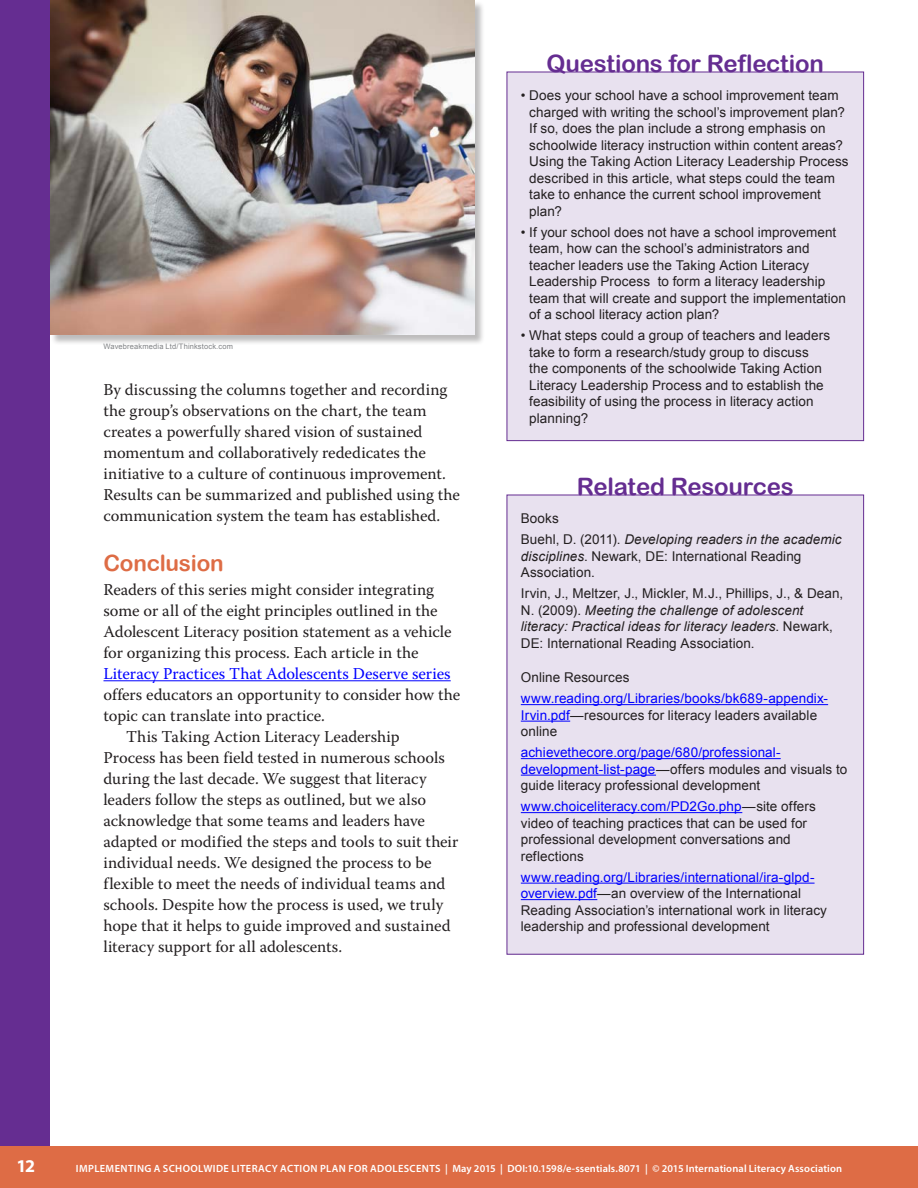
<style>
.page{position:relative;width:918px;height:1188px;background:#fff}
.page>*{position:absolute;margin:0;border:0;box-sizing:border-box;transform-origin:0 0}
.SBH{font:24px "Arial Rounded MT Bold";letter-spacing:-.01em;color:#652d91}
.S1{font:22.5px "Arial Rounded MT Bold";letter-spacing:-.01em;color:#de6c45}
.t1{font:700 18px "Myriad Pro";color:#fff}
.BC{font:16.5px/21px "Warnock Pro";color:#231f20}
.BCnoindent{font:16.5px/21px "Warnock Pro";color:#231f20}
.SB_3{font:13.5px/16.5px "Arial";letter-spacing:.005em;color:#231f20}
.SB_3-2{font:13.5px/16.5px "Arial";letter-spacing:.005em;color:#00f}
.SBFL{font:13.5px "Arial";letter-spacing:.01em;color:#231f20}
.t2{font:600 10.5px "Myriad Pro";letter-spacing:.02em;color:#fff}
.credit{font:7.5px "Arial";letter-spacing:.02em;color:#808285}
.s1{color:#00f}
.s2{font-style:italic}
.s3{color:#231f20}
</style>
<div class="page">
<div style="left:0;top:0;width:50px;height:1147px;background:#652d91"></div>
<div style="left:0;top:1147px;width:918px;height:41px;background:#de6c45"></div>
<hr style="left:104px;top:680px;width:347px;height:1px;background:#00f">
<div style="left:507px;top:72px;width:357px;height:369px;background:#e8e1ef"></div>
<div style="left:507px;top:72px;width:357px;height:369px;border:1px solid #652d91"></div>
<div style="left:507px;top:495px;width:357px;height:459px;background:#e8e1ef"></div>
<hr style="left:521px;top:704px;width:307px;height:1px;background:#00f">
<hr style="left:521px;top:721px;width:49px;height:1px;background:#00f">
<hr style="left:521px;top:758px;width:260px;height:1px;background:#00f">
<hr style="left:521px;top:775px;width:135px;height:1px;background:#00f">
<hr style="left:521px;top:812px;width:221px;height:1px;background:#00f">
<hr style="left:521px;top:883px;width:294px;height:1px;background:#00f">
<hr style="left:521px;top:899px;width:76px;height:1px;background:#00f">
<div style="left:51px;top:0;width:434px;height:345px;background:#231f20;opacity:.3"></div>
<img style="left:50px;top:0;width:425px;height:335px">
<p class="credit" style="left:104px;top:341px;width:131px">Wavebreakmedia Ltd/Thinkstock.com</p>
<p class="BC" style="left:104px;top:379px;width:358px">By discussing the columns together and recording the group’s observations on the chart, the team creates a powerfully shared vision of sustained momentum and collaboratively rededicates the initiative to a culture of continuous improvement.<br>Results can be summarized and published using the communication system the team has established.</p>
<p class="S1" style="left:104px;top:549px;width:122px">Conclusion</p>
<p class="BCnoindent" style="left:104px;top:579px;width:358px">Readers of this series might consider integrating some or all of the eight principles outlined in the Adolescent Literacy position statement as a vehicle for organizing this process. Each article in the <span class="s1">Literacy Practices That Adolescents Deserve series </span>offers educators an opportunity to consider how the topic can translate into practice.</p>
<p class="BC" style="left:104px;top:726px;width:357px;text-indent:23px">This Taking Action Literacy Leadership<br>Process has been field tested in numerous schools during the last decade. We suggest that literacy leaders follow the steps as outlined, but we also acknowledge that some teams and leaders have adapted or modified the steps and tools to suit their individual needs. We designed the process to be flexible to meet the needs of individual teams and schools. Despite how the process is used, we truly hope that it helps to guide improved and sustained literacy support for all adolescents.</p>
<p class="SBH" style="left:547px;top:49px;width:279px">Questions for Reflection</p>
<p class="SB_3" style="left:529px;top:87px;width:321px;text-indent:-8px">• Does your school have a school improvement team charged with writing the school’s improvement plan?<br>If so, does the plan include a strong emphasis on schoolwide literacy instruction within content areas?<br>Using the Taking Action Literacy Leadership Process described in this article, what steps could the team take to enhance the current school improvement plan?</p>
<p class="SB_3" style="left:529px;top:224px;width:318px;text-indent:-8px">• If your school does not have a school improvement team, how can the school’s administrators and teacher leaders use the Taking Action Literacy Leadership Process to form a literacy leadership team that will create and support the implementation of a school literacy action plan?</p>
<p class="SB_3" style="left:529px;top:327px;width:302px;text-indent:-8px">• What steps could a group of teachers and leaders take to form a research/study group to discuss the components of the schoolwide Taking Action Literacy Leadership Process and to establish the feasibility of using the process in literacy action planning?</p>
<p class="SBH" style="left:577px;top:472px;width:218px">Related Resources</p>
<p class="SBFL" style="left:521px;top:510px;width:39px">Books</p>
<p class="SB_3" style="left:521px;top:531px;width:322px">Buehl, D. (2011). <span class="s2">Developing readers in the academic disciplines</span>. Newark, DE: International Reading<br>Association.</p>
<p class="SB_3" style="left:521px;top:585px;width:324px">Irvin, J., Meltzer, J., Mickler, M.J., Phillips, J., &amp; Dean, N. (2009). <span class="s2">Meeting the challenge of adolescent literacy: Practical ideas for literacy leaders</span>. Newark, DE: International Reading Association.</p>
<p class="SBFL" style="left:521px;top:669px;width:110px">Online Resources</p>
<p class="SB_3-2" style="left:521px;top:690px;width:309px">www.reading.org/Libraries/books/bk689-appendix-<br>Irvin.pdf<span class="s3">—resources for literacy leaders available online</span></p>
<p class="SB_3-2" style="left:521px;top:744px;width:328px">achievethecore.org/page/680/professional&shy;development-list-page<span class="s3">—offers modules and visuals to guide literacy professional development</span></p>
<p class="SB_3" style="left:521px;top:798px;width:297px"><span class="s1">www.choiceliteracy.com/PD2Go.php</span>—site offers video of teaching practices that can be used for professional development conversations and reflections</p>
<p class="SB_3" style="left:521px;top:869px;width:308px"><span class="s1">www.reading.org/Libraries/international/ira-glpd&shy;overview.pdf</span>—an overview of the International Reading Association’s international work in literacy leadership and professional development</p>
<h3 class="t1" style="left:16px;top:1154px;width:20px">12</h3>
<p class="t2" style="left:76px;top:1162px;width:768px">IMPLEMENTING A SCHOOLWIDE LITERACY ACTION PLAN FOR ADOLESCENTS | May 2015 | DOI:10.1598/e-ssentials.8071 | © 2015 International Literacy Association</p>
</div>
